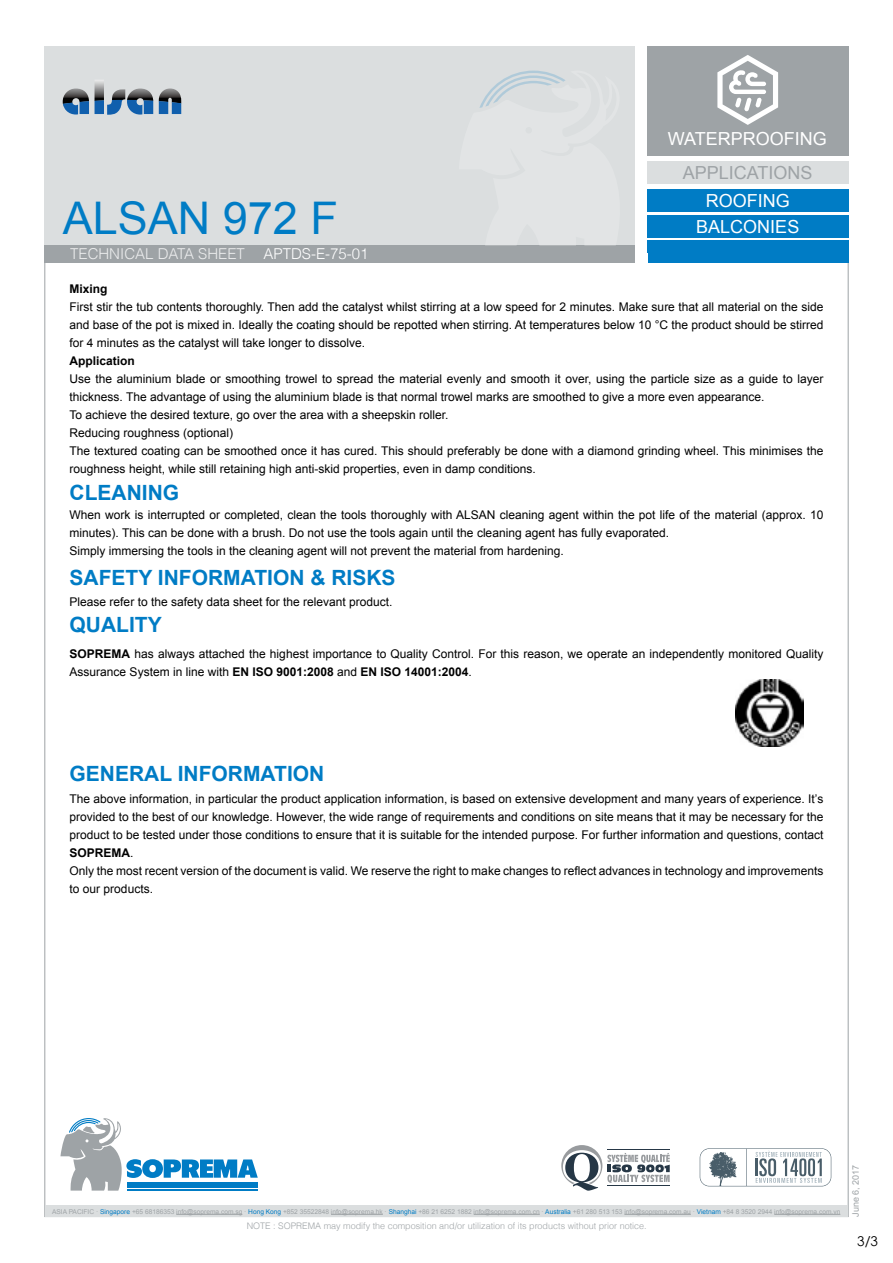
<style>
.page{position:relative;width:893px;height:1263px;background:#fff}
.page>*{position:absolute;margin:0;border:0;box-sizing:border-box;transform-origin:0 0}
.t1{font:45px "Arial";color:#007cc5}
.t2{font:700 21px "Arial";color:#007cc5}
.t3{font:18px "Arial";color:#fff}
.t4{font:18px "Arial";color:#9ea3a6}
.t5{font:300 15px "Helvetica";color:#fff}
.t6{font:13.5px "Century Gothic";color:#000}
.t7{font:12px/18px "Arial";color:#000}
.t8{font:700 12px "Arial";color:#000}
.t9{font:300 9px "Helvetica";color:#9ea3a6}
.t10{font:9px "Arial";color:#9ea3a6}
.t11{font:6.6px "Arial";color:#9ea3a6}
.s1{font-weight:700}
.s2{color:#007cc5}
</style>
<div class="page">
<div style="left:45px;top:46px;width:590px;height:208px;background:#dbdedf"></div>
<div style="left:45px;top:245px;width:590px;height:18px;background:#9ea3a6"></div>
<div style="left:647px;top:46px;width:201px;height:110px;background:#9ea3a6"></div>
<div style="left:647px;top:162px;width:201px;height:22px;background:#dbdedf"></div>
<div style="left:647px;top:190px;width:201px;height:22px;background:#007cc5"></div>
<div style="left:647px;top:215px;width:201px;height:22px;background:#007cc5"></div>
<div style="left:647px;top:240px;width:201px;height:23px;background:#007cc5"></div>
<svg style="left:717px;top:55px;width:61px;height:70px"></svg>
<svg style="left:60px;top:1118px;width:198px;height:73px"></svg>
<svg style="left:700px;top:1148px;width:131px;height:38px"></svg>
<svg style="left:561px;top:1145px;width:109px;height:46px"></svg>
<hr style="left:607px;top:1149px;width:63px;height:1px;background:#263746">
<hr style="left:607px;top:1186px;width:63px;height:1px;background:#263746">
<svg style="left:479px;top:70px;width:86px;height:38px"></svg>
<svg style="left:63px;top:80px;width:118px;height:35px"></svg>
<div style="left:45px;top:1205px;width:803px;height:11px;background:#dbdedf"></div>
<hr style="left:176px;top:1214px;width:66px;height:1px;background:#9ea3a6">
<hr style="left:331px;top:1214px;width:52px;height:1px;background:#9ea3a6">
<hr style="left:474px;top:1214px;width:66px;height:1px;background:#9ea3a6">
<hr style="left:624px;top:1214px;width:67px;height:1px;background:#9ea3a6">
<hr style="left:774px;top:1214px;width:66px;height:1px;background:#9ea3a6">
<img style="left:735px;top:680px;width:69px;height:66px">
<h3 class="t3" style="left:668px;top:127px;width:161px">WATERPROOFING</h3>
<h1 class="t1" style="left:63px;top:188px;width:277px">ALSAN 972 F</h1>
<p class="t5" style="left:70px;top:242px;width:176px">TECHNICAL DATA SHEET</p>
<p class="t5" style="left:264px;top:242px;width:107px">APTDS-E-75-01</p>
<h3 class="t4" style="left:683px;top:161px;width:131px">APPLICATIONS</h3>
<h3 class="t3" style="left:706px;top:189px;width:86px">ROOFING</h3>
<h3 class="t3" style="left:696px;top:215px;width:105px">BALCONIES</h3>
<p class="t8" style="left:70px;top:280px;width:40px">Mixing</p>
<p class="t7" style="left:70px;top:298px;width:755px;text-align:justify">First stir the tub contents thoroughly. Then add the catalyst whilst stirring at a low speed for 2 minutes. Make sure that all material on the side and base of the pot is mixed in. Ideally the coating should be repotted when stirring. At temperatures below 10 °C the product should be stirred for 4 minutes as the catalyst will take longer to dissolve.</p>
<p class="t8" style="left:70px;top:352px;width:67px">Application</p>
<p class="t7" style="left:70px;top:370px;width:755px">Use the aluminium blade or smoothing trowel to spread the material evenly and smooth it over, using the particle size as a guide to layer thickness. The advantage of using the aluminium blade is that normal trowel marks are smoothed to give a more even appearance.<br>To achieve the desired texture, go over the area with a sheepskin roller.<br>Reducing roughness (optional)<br>The textured coating can be smoothed once it has cured. This should preferably be done with a diamond grinding wheel. This minimises the roughness height, while still retaining high anti-skid properties, even in damp conditions.</p>
<h2 class="t2" style="left:70px;top:478px;width:111px">CLEANING</h2>
<p class="t7" style="left:70px;top:506px;width:755px">When work is interrupted or completed, clean the tools thoroughly with ALSAN cleaning agent within the pot life of the material (approx. 10 minutes). This can be done with a brush. Do not use the tools again until the cleaning agent has fully evaporated.<br>Simply immersing the tools in the cleaning agent will not prevent the material from hardening.</p>
<h2 class="t2" style="left:70px;top:563px;width:327px">SAFETY INFORMATION &amp; RISKS</h2>
<p class="t7" style="left:70px;top:593px;width:324px">Please refer to the safety data sheet for the relevant product.</p>
<h2 class="t2" style="left:70px;top:611px;width:94px">QUALITY</h2>
<p class="t7" style="left:70px;top:645px;width:755px"><span class="s1">SOPREMA</span> has always attached the highest importance to Quality Control. For this reason, we operate an independently monitored Quality<br>Assurance System in line with <span class="s1">EN ISO 9001:2008</span> and <span class="s1">EN ISO 14001:2004</span>.</p>
<h2 class="t2" style="left:70px;top:760px;width:256px">GENERAL INFORMATION</h2>
<p class="t7" style="left:70px;top:789px;width:755px">The above information, in particular the product application information, is based on extensive development and many years of experience. It’s provided to the best of our knowledge. However, the wide range of requirements and conditions on site means that it may be necessary for the product to be tested under those conditions to ensure that it is suitable for the intended purpose. For further information and questions, contact <span class="s1">SOPREMA</span>.<br>Only the most recent version of the document is valid. We reserve the right to make changes to reflect advances in technology and improvements to our products.</p>
<p class="t11" style="left:52px;top:1207px;width:790px">ASIA PACIFIC · <span class="s2">Singapore</span> +65 68186353 info@soprema.com.sg · <span class="s2">Hong Kong</span> +852 35522848 info@soprema.hk · <span class="s2">Shanghai</span> +86 21 6252 1882 info@soprema.com.cn · <span class="s2">Australia</span> +61 280 513 153 info@soprema.com.au · <span class="s2">Vietnam</span> +84 8 3520 2944 info@soprema.com.vn</p>
<p class="t9" style="left:247px;top:1219px;width:401px">NOTE : SOPREMA may modify the composition and/or utilization of its products without prior notice.</p>
<p class="t10" style="left:850px;top:1217px;width:54px;rotate:-90deg">June 6, 2017</p>
<p class="t6" style="left:857px;top:1232px;width:22px">3/3</p>
</div>
